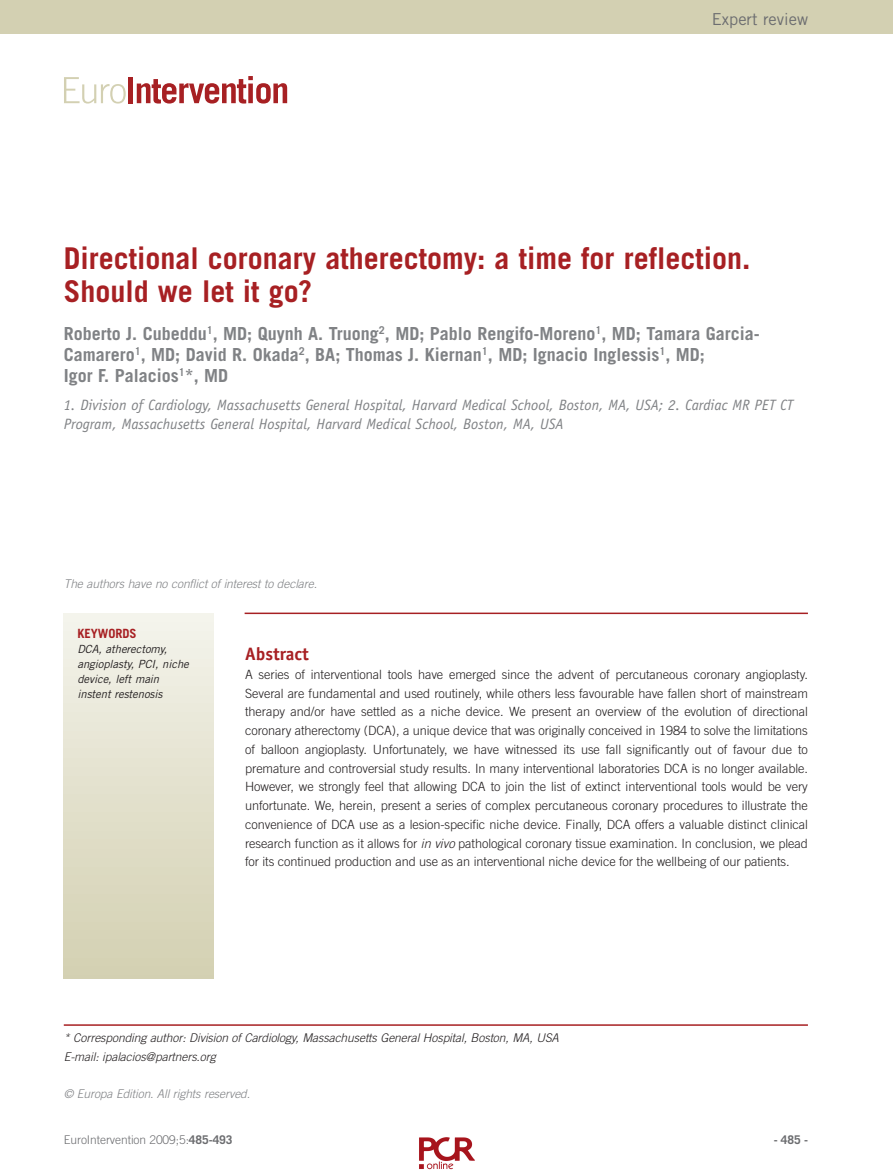
<style>
.page{position:relative;width:893px;height:1175px;background:#fff}
.page>*{position:absolute;margin:0;border:0;box-sizing:border-box;transform-origin:0 0}
.t1{font:700 30px/33px "Trade Gothic LT Std";color:#a72023}
.t2{font:700 18px/21px "Trade Gothic LT Std";color:#808285}
.t3{font:700 18px "Officina Sans Std";color:#a72023}
.t4{font:16.5px "Trade Gothic LT Std";color:#6c6d70}
.t5{font:italic 15px/19.5px "Officina Sans Std";color:#808285}
.t6{font:300 12.75px/18.8px "Trade Gothic LT Std";letter-spacing:-.005em;color:#231f20;text-align:justify}
.t7{font:700 12.75px "Trade Gothic LT Std";letter-spacing:-.005em;color:#a72023}
.t8{font:italic 300 12px/18.8px "Trade Gothic LT Std";letter-spacing:-.005em;color:#231f20}
.t9{font:italic 300 12px "Trade Gothic LT Std";letter-spacing:-.005em;color:#808285}
.t10{font:300 12px "Trade Gothic LT Std";letter-spacing:-.005em;color:#6c6d70}
.t11{font:700 12px "Trade Gothic LT Std";color:#6c6d70}
.t12{font:italic 11.25px/15px "Trade Gothic LT Std";letter-spacing:-.005em;color:#231f20}
.s1{font-style:italic}
.s2{font-weight:700}
</style>
<div class="page">
<div style="left:0;top:0;width:893px;height:34px;background:#d3d0b2"></div>
<div style="left:64px;top:613px;width:150px;height:366px;background:linear-gradient(to bottom,#f4f3eb,#d3cfb0)"></div>
<hr style="left:245px;top:613px;width:563px;height:1px;background:#a72023">
<hr style="left:64px;top:1024px;width:744px;height:2px;background:#a72023">
<svg style="left:64px;top:77px;width:62px;height:27px"></svg>
<div style="left:128px;top:77px;width:5px;height:26px;background:#a72023"></div>
<svg style="left:137px;top:76px;width:150px;height:28px"></svg>
<img style="left:419px;top:1137px;width:56px;height:33px">
<p class="t4" style="left:712px;top:10px;width:98px">Expert review</p>
<h1 class="t1" style="left:64px;top:244px;width:688px">Directional coronary atherectomy: a time for reflection.<br>Should we let it go?</h1>
<h2 class="t2" style="left:64px;top:324px;width:698px">Roberto J. Cubeddu<sup>1</sup>, MD; Quynh A. Truong<sup>2</sup>, MD; Pablo Rengifo-Moreno<sup>1</sup>, MD; Tamara Garcia-<br>Camarero<sup>1</sup>, MD; David R. Okada<sup>2</sup>, BA; Thomas J. Kiernan<sup>1</sup>, MD; Ignacio Inglessis<sup>1</sup>, MD;<br>Igor F. Palacios<sup>1</sup>*, MD</h2>
<p class="t5" style="left:64px;top:396px;width:731px">1. Division of Cardiology, Massachusetts General Hospital, Harvard Medical School, Boston, MA, USA; 2. Cardiac MR PET CT<br>Program, Massachusetts General Hospital, Harvard Medical School, Boston, MA, USA</p>
<p class="t9" style="left:64px;top:579px;width:255px">The authors have no conflict of interest to declare.</p>
<p class="t7" style="left:77px;top:628px;width:61px">KEYWORDS</p>
<p class="t12" style="left:77px;top:642px;width:113px">DCA, atherectomy, angioplasty, PCI, niche device, left main instent restenosis</p>
<h2 class="t3" style="left:245px;top:647px;width:65px">Abstract</h2>
<p class="t6" style="left:245px;top:666px;width:564px">A series of interventional tools have emerged since the advent of percutaneous coronary angioplasty.<br>Several are fundamental and used routinely, while others less favourable have fallen short of mainstream therapy and/or have settled as a niche device. We present an overview of the evolution of directional coronary atherectomy (DCA), a unique device that was originally conceived in 1984 to solve the limitations of balloon angioplasty. Unfortunately, we have witnessed its use fall significantly out of favour due to premature and controversial study results. In many interventional laboratories DCA is no longer available.<br>However, we strongly feel that allowing DCA to join the list of extinct interventional tools would be very unfortunate. We, herein, present a series of complex percutaneous coronary procedures to illustrate the convenience of DCA use as a lesion-specific niche device. Finally, DCA offers a valuable distinct clinical research function as it allows for <span class="s1">in vivo</span> pathological coronary tissue examination. In conclusion, we plead for its continued production and use as an interventional niche device for the wellbeing of our patients.</p>
<p class="t8" style="left:64px;top:1030px;width:497px">* Corresponding author: Division of Cardiology, Massachusetts General Hospital, Boston, MA, USA<br>E-mail: ipalacios@partners.org</p>
<p class="t9" style="left:64px;top:1089px;width:188px">© Europa Edition. All rights reserved.</p>
<p class="t10" style="left:64px;top:1136px;width:170px">EuroIntervention 2009;5:<span class="s2">485-493</span></p>
<p class="t11" style="left:774px;top:1136px;width:36px">- 485 -</p>
</div>
